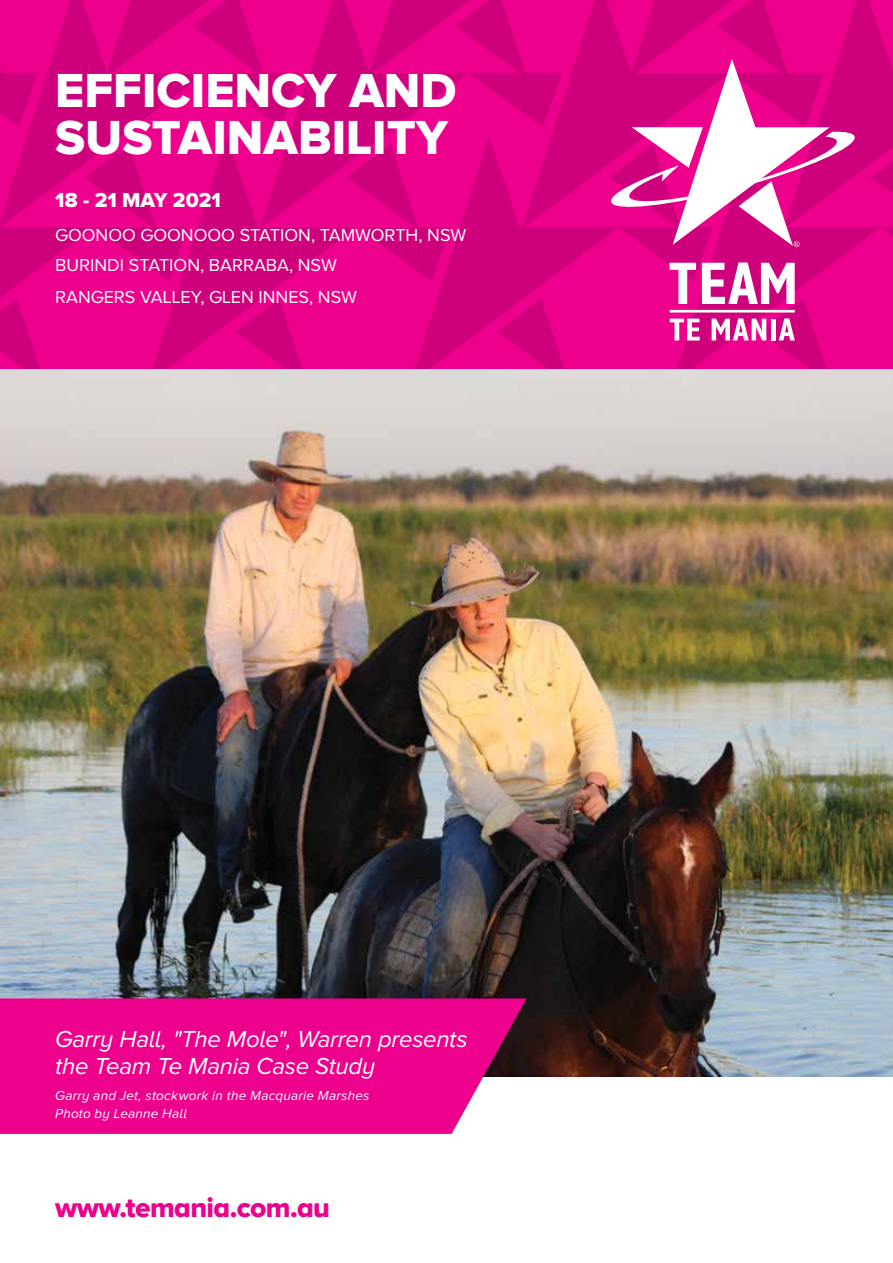
<style>
.page{position:relative;width:893px;height:1263px;background:#fff}
.page>*{position:absolute;margin:0;border:0;box-sizing:border-box;transform-origin:0 0}
.t1{font:49.5px/46.5px "Proxima Nova A Extrabld";color:#fff}
.t2{font:28.35px "Proxima Nova A Extrabld";letter-spacing:-.02em;color:#ec008c}
.t3{font:italic 24px/27px "Proxima Nova A";letter-spacing:-.01em;color:#fff}
.t4{font:21px "Proxima Nova A Extrabld";color:#fff}
.t5{font:18px/29.5px "Proxima Nova A";color:#fff}
.t6{font:italic 13.5px/18px "Proxima Nova A";letter-spacing:.015em;color:#fff}
</style>
<div class="page">
<svg style="left:0;top:0;width:206px;height:137px;background:#d6007f"></svg>
<svg style="left:260px;top:0;width:208px;height:144px;background:#d7007f"></svg>
<svg style="left:522px;top:0;width:87px;height:137px;background:#d4007d"></svg>
<svg style="left:0;top:0;width:52px;height:127px;background:#e20086"></svg>
<svg style="left:106px;top:0;width:208px;height:127px;background:#de0084"></svg>
<svg style="left:368px;top:0;width:208px;height:127px;background:#de0084"></svg>
<svg style="left:188px;top:137px;width:168px;height:233px;background:#dd0083"></svg>
<svg style="left:236px;top:299px;width:72px;height:71px;background:#dd0384"></svg>
<svg style="left:0;top:137px;width:188px;height:233px;background:#e10086"></svg>
<svg style="left:410px;top:137px;width:199px;height:233px;background:#dd0083"></svg>
<svg style="left:498px;top:299px;width:72px;height:71px;background:#dd0384"></svg>
<svg style="left:347px;top:144px;width:103px;height:137px;background:#e10085"></svg>
<img style="left:1px;top:370px;width:892px;height:707px">
<img style="left:0;top:370px;width:1px;height:628px">
<svg style="left:0;top:998px;width:527px;height:136px;background:#e80b8e"></svg>
<svg style="left:609px;top:0;width:284px;height:370px;background:#e32997"></svg>
<hr style="left:670px;top:310px;width:125px;height:3px;background:#fff">
<h1 class="t1" style="left:55px;top:66px;width:403px">EFFICIENCY AND<br>SUSTAINABILITY</h1>
<p class="t4" style="left:55px;top:188px;width:167px">18 - 21 MAY 2021</p>
<p class="t5" style="left:55px;top:220px;width:413px">GOONOO GOONOOO STATION, TAMWORTH, NSW<br>BURINDI STATION, BARRABA, NSW</p>
<p class="t5" style="left:55px;top:282px;width:303px">RANGERS VALLEY, GLEN INNES, NSW</p>
<h3 class="t3" style="left:55px;top:1025px;width:414px">Garry Hall, "The Mole", Warren presents the Team Te Mania Case Study</h3>
<p class="t6" style="left:55px;top:1086px;width:316px">Garry and Jet, stockwork in the Macquarie Marshes<br>Photo by Leanne Hall</p>
<h2 class="t2" style="left:55px;top:1191px;width:276px">www.temania.com.au</h2>
</div>
